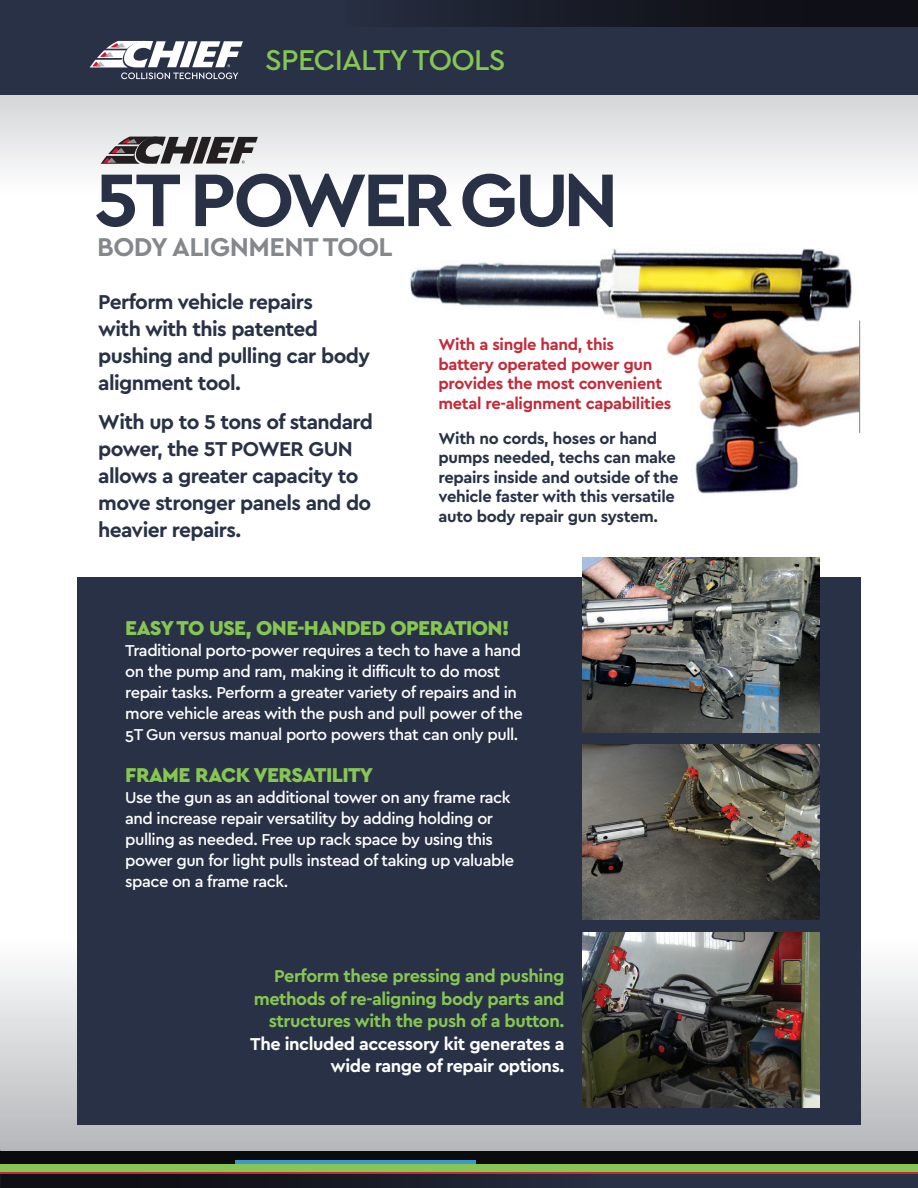
<style>
.page{position:relative;width:918px;height:1188px;background:#fff}
.page>*{position:absolute;margin:0;border:0;box-sizing:border-box;transform-origin:0 0}
.t1{font:700 78px "Cera Pro";letter-spacing:-.05em;color:#293146}
.t2{font:500 30px "Cera GR";letter-spacing:-.025em;color:#86c652}
.t3{font:700 27px "Cera Pro";letter-spacing:-.02em;color:#84878b}
.t4{font:700 21px/27px "Cera Pro";letter-spacing:-.03em;color:#293146}
.t5{font:900 21px "Cera Pro";letter-spacing:-.03em;color:#86c652}
.t6{font:700 18px/22.5px "Cera Pro";letter-spacing:-.025em;color:#86c652;text-align:right}
.t7{font:700 18px/22.5px "Cera Pro";letter-spacing:-.025em;color:#fff;text-align:right}
.t8{font:500 16.5px/21px "Cera GR";letter-spacing:-.03em;color:#fff}
.t9{font:700 16.5px/19.5px "Cera Pro";letter-spacing:-.02em;color:#293146}
.t10{font:700 16.5px/19.5px "Cera Pro";letter-spacing:-.02em;color:#c42a39}
</style>
<div class="page">
<svg style="left:0;top:902px;width:918px;height:249px"></svg>
<svg style="left:0;top:94px;width:918px;height:76px"></svg>
<div style="left:0;top:0;width:918px;height:94px;background:#293146"></div>
<div style="left:345px;top:0;width:573px;height:27px;background:linear-gradient(to right,#242b3d,#0b0a0d)"></div>
<svg style="left:90px;top:41px;width:153px;height:38px"></svg>
<div style="left:0;top:1163px;width:918px;height:25px;background:#293146"></div>
<div style="left:0;top:1163px;width:600px;height:25px;background:linear-gradient(to right,#0a0a0d,#242a3c)"></div>
<svg style="left:0;top:1174px;width:1px;height:14px"></svg>
<div style="left:0;top:1151px;width:918px;height:14px;background:#0b0a0d"></div>
<div style="left:0;top:1164px;width:918px;height:8px;background:#86c652"></div>
<hr style="left:273px;top:1172px;width:645px;height:2px;background:#c42a39">
<hr style="left:0;top:1161px;width:475px;height:3px;background:#3899ce">
<div style="left:0;top:1151px;width:474px;height:14px;background:#0b0a0d"></div>
<div style="left:0;top:1164px;width:474px;height:8px;background:#86c652"></div>
<hr style="left:0;top:1172px;width:337px;height:2px;background:#c42a39">
<hr style="left:235px;top:1161px;width:239px;height:3px;background:#3899ce">
<div style="left:77px;top:577px;width:783px;height:548px;background:#293146"></div>
<img style="left:410px;top:248px;width:449px;height:246px">
<svg style="left:101px;top:137px;width:157px;height:27px;background:#746f70"></svg>
<img style="left:583px;top:558px;width:236px;height:175px">
<img style="left:583px;top:744px;width:236px;height:175px">
<img style="left:583px;top:932px;width:236px;height:175px">
<hr style="left:859px;top:321px;width:1px;height:112px;background:#808285">
<h2 class="t2" style="left:265px;top:43px;width:242px">SPECIALTY TOOLS</h2>
<h1 class="t1" style="left:94px;top:148px;width:526px">5T POWERGUN</h1>
<h3 class="t3" style="left:97px;top:229px;width:297px">BODY ALIGNMENT TOOL</h3>
<p class="t4" style="left:98px;top:287px;width:273px">Perform vehicle repairs<br>with with this patented pushing and pulling car body alignment tool.</p>
<p class="t4" style="left:98px;top:407px;width:276px">With up to 5 tons of standard power, the 5T POWER GUN allows a greater capacity to move stronger panels and do heavier repairs.</p>
<p class="t10" style="left:438px;top:334px;width:234px">With a single hand, this battery operated power gun provides the most convenient metal re-alignment capabilities</p>
<p class="t9" style="left:438px;top:428px;width:241px">With no cords, hoses or hand pumps needed, techs can make repairs inside and outside of the vehicle faster with this versatile auto body repair gun system.</p>
<p class="t5" style="left:125px;top:614px;width:386px">EASY TO USE, ONE-HANDED OPERATION!</p>
<p class="t8" style="left:125px;top:640px;width:399px">Traditional porto-power requires a tech to have a hand on the pump and ram, making it difficult to do most repair tasks. Perform a greater variety of repairs and in more vehicle areas with the push and pull power of the 5T Gun versus manual porto powers that can only pull.</p>
<p class="t5" style="left:125px;top:761px;width:249px">FRAME RACK VERSATILITY</p>
<p class="t8" style="left:125px;top:787px;width:391px">Use the gun as an additional tower on any frame rack and increase repair versatility by adding holding or pulling as needed. Free up rack space by using this power gun for light pulls instead of taking up valuable space on a frame rack.</p>
<p class="t6" style="left:254px;top:964px;width:312px">Perform these pressing and pushing methods of re-aligning body parts and structures with the push of a button.</p>
<p class="t7" style="left:250px;top:1032px;width:316px">The included accessory kit generates a wide range of repair options.</p>
</div>
